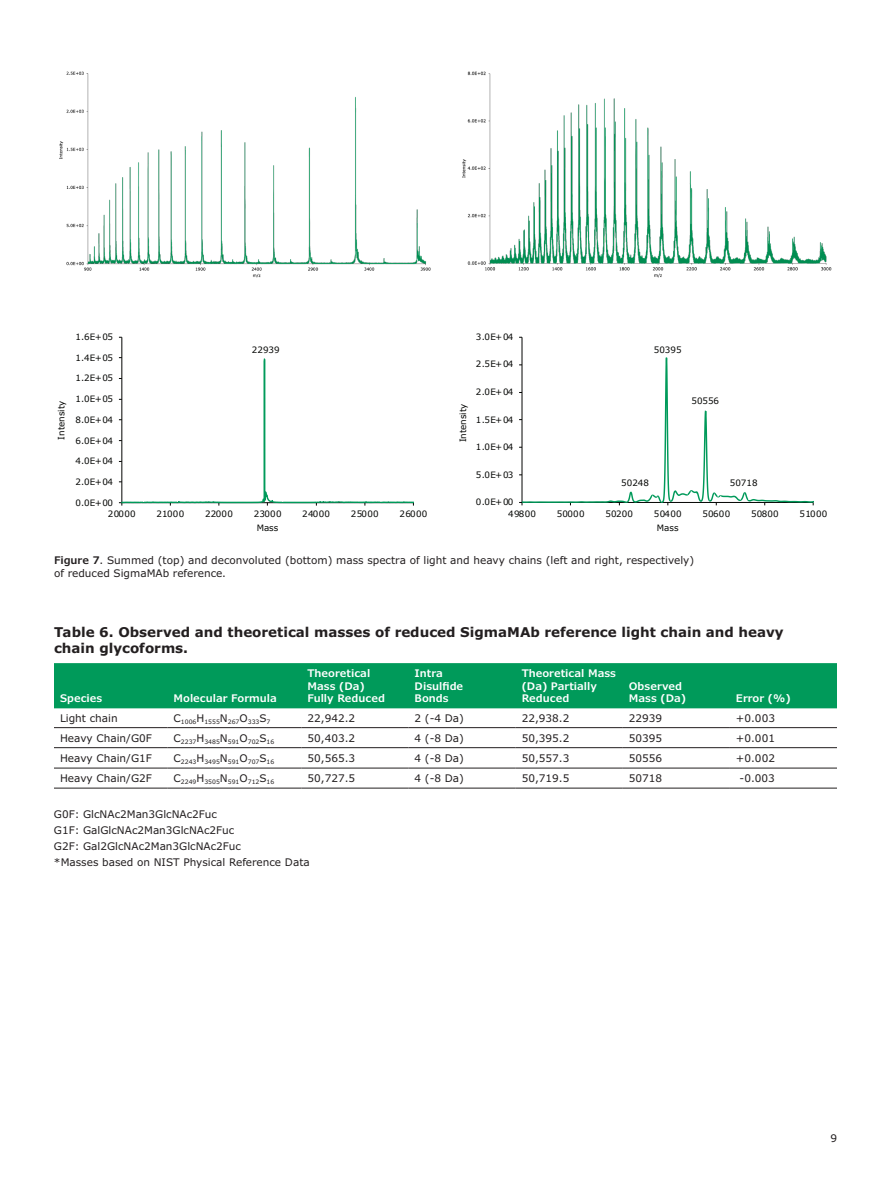
<style>
.page{position:relative;width:891px;height:1188px;background:#fff}
.page>*{position:absolute;margin:0;border:0;box-sizing:border-box;transform-origin:0 0}
.t1{font:700 13.5px/16.2px "Verdana Pro";color:#231f20}
.t2{font:10.5px/15.9px "Verdana Pro";color:#231f20}
.t3{font:600 10.5px/12.6px "Verdana Pro";color:#fff}
.t4{font:8.7px "Verdana";color:#040503}
.t5{font:6.15px "Verdana Pro";color:#231f20}
.s1{font-weight:600}
</style>
<div class="page">
<img style="left:59px;top:71px;width:372px;height:207px">
<img style="left:462px;top:71px;width:370px;height:207px">
<hr style="left:121px;top:337px;width:1px;height:166px;background:#040503">
<svg style="left:119px;top:357px;width:295px;height:149px"></svg>
<hr style="left:522px;top:337px;width:1px;height:165px;background:#040503">
<svg style="left:522px;top:357px;width:292px;height:146px"></svg>
<div style="left:54px;top:663px;width:783px;height:45px;background:#009a5a"></div>
<hr style="left:54px;top:747px;width:114px;height:1px;background:#231f20">
<hr style="left:168px;top:747px;width:134px;height:1px;background:#231f20">
<hr style="left:302px;top:747px;width:107px;height:1px;background:#231f20">
<hr style="left:409px;top:747px;width:107px;height:1px;background:#231f20">
<hr style="left:516px;top:747px;width:107px;height:1px;background:#231f20">
<hr style="left:623px;top:747px;width:107px;height:1px;background:#231f20">
<hr style="left:730px;top:747px;width:107px;height:1px;background:#231f20">
<hr style="left:54px;top:768px;width:114px;height:1px;background:#231f20">
<hr style="left:168px;top:768px;width:134px;height:1px;background:#231f20">
<hr style="left:302px;top:768px;width:107px;height:1px;background:#231f20">
<hr style="left:409px;top:768px;width:107px;height:1px;background:#231f20">
<hr style="left:516px;top:768px;width:107px;height:1px;background:#231f20">
<hr style="left:623px;top:768px;width:107px;height:1px;background:#231f20">
<hr style="left:730px;top:768px;width:107px;height:1px;background:#231f20">
<hr style="left:54px;top:788px;width:114px;height:1px;background:#231f20">
<hr style="left:168px;top:788px;width:134px;height:1px;background:#231f20">
<hr style="left:302px;top:788px;width:107px;height:1px;background:#231f20">
<hr style="left:409px;top:788px;width:107px;height:1px;background:#231f20">
<hr style="left:516px;top:788px;width:107px;height:1px;background:#231f20">
<hr style="left:623px;top:788px;width:107px;height:1px;background:#231f20">
<hr style="left:730px;top:788px;width:107px;height:1px;background:#231f20">
<hr style="left:54px;top:727px;width:114px;height:1px;background:#231f20">
<hr style="left:168px;top:727px;width:134px;height:1px;background:#231f20">
<hr style="left:302px;top:727px;width:107px;height:1px;background:#231f20">
<hr style="left:409px;top:727px;width:107px;height:1px;background:#231f20">
<hr style="left:516px;top:727px;width:107px;height:1px;background:#231f20">
<hr style="left:623px;top:727px;width:107px;height:1px;background:#231f20">
<hr style="left:730px;top:727px;width:107px;height:1px;background:#231f20">
<p class="t4" style="left:56px;top:440px;width:40px;rotate:-90deg">Intensity</p>
<p class="t4" style="left:75px;top:331px;width:39px">1.6E+05</p>
<p class="t4" style="left:75px;top:352px;width:39px">1.4E+05</p>
<p class="t4" style="left:75px;top:373px;width:39px">1.2E+05</p>
<p class="t4" style="left:75px;top:393px;width:39px">1.0E+05</p>
<p class="t4" style="left:75px;top:414px;width:39px">8.0E+04</p>
<p class="t4" style="left:75px;top:435px;width:39px">6.0E+04</p>
<p class="t4" style="left:75px;top:455px;width:39px">4.0E+04</p>
<p class="t4" style="left:75px;top:476px;width:39px">2.0E+04</p>
<p class="t4" style="left:75px;top:497px;width:39px">0.0E+00</p>
<p class="t4" style="left:252px;top:344px;width:29px">22939</p>
<p class="t4" style="left:108px;top:509px;width:29px">20000</p>
<p class="t4" style="left:156px;top:509px;width:29px">21000</p>
<p class="t4" style="left:205px;top:509px;width:29px">22000</p>
<p class="t4" style="left:254px;top:509px;width:29px">23000</p>
<p class="t4" style="left:302px;top:509px;width:29px">24000</p>
<p class="t4" style="left:351px;top:509px;width:29px">25000</p>
<p class="t4" style="left:400px;top:509px;width:29px">26000</p>
<p class="t4" style="left:257px;top:522px;width:23px">Mass</p>
<p class="t4" style="left:457px;top:442px;width:40px;rotate:-90deg">Intensity</p>
<p class="t4" style="left:476px;top:331px;width:39px">3.0E+04</p>
<p class="t4" style="left:476px;top:359px;width:39px">2.5E+04</p>
<p class="t4" style="left:476px;top:386px;width:39px">2.0E+04</p>
<p class="t4" style="left:476px;top:414px;width:39px">1.5E+04</p>
<p class="t4" style="left:476px;top:441px;width:39px">1.0E+04</p>
<p class="t4" style="left:476px;top:469px;width:39px">5.0E+03</p>
<p class="t4" style="left:476px;top:497px;width:39px">0.0E+00</p>
<p class="t4" style="left:654px;top:344px;width:29px">50395</p>
<p class="t4" style="left:691px;top:395px;width:29px">50556</p>
<p class="t4" style="left:621px;top:478px;width:29px">50248</p>
<p class="t4" style="left:730px;top:478px;width:29px">50718</p>
<p class="t4" style="left:508px;top:508px;width:29px">49800</p>
<p class="t4" style="left:557px;top:508px;width:29px">50000</p>
<p class="t4" style="left:605px;top:508px;width:29px">50200</p>
<p class="t4" style="left:654px;top:508px;width:29px">50400</p>
<p class="t4" style="left:702px;top:508px;width:29px">50600</p>
<p class="t4" style="left:751px;top:508px;width:29px">50800</p>
<p class="t4" style="left:800px;top:508px;width:29px">51000</p>
<p class="t4" style="left:657px;top:522px;width:23px">Mass</p>
<p class="t2" style="left:54px;top:554px;width:642px;line-height:12.6px"><span class="s1">Figure 7</span>. Summed (top) and deconvoluted (bottom) mass spectra of light and heavy chains (left and right, respectively) of reduced SigmaMAb reference.</p>
<p class="t1" style="left:54px;top:624px;width:731px">Table 6. Observed and theoretical masses of reduced SigmaMAb reference light chain and heavy chain glycoforms.</p>
<p class="t3" style="left:60px;top:692px;width:44px">Species</p>
<p class="t3" style="left:174px;top:692px;width:105px">Molecular Formula</p>
<p class="t3" style="left:307px;top:667px;width:79px">Theoretical<br>Mass (Da)<br>Fully Reduced</p>
<p class="t3" style="left:415px;top:667px;width:50px">Intra<br>Disulfide<br>Bonds</p>
<p class="t3" style="left:522px;top:667px;width:96px">Theoretical Mass (Da) Partially<br>Reduced</p>
<p class="t3" style="left:629px;top:680px;width:59px">Observed<br>Mass (Da)</p>
<p class="t3" style="left:736px;top:692px;width:56px">Error (%)</p>
<p class="t2" style="left:60px;top:710px;width:59px">Light chain</p>
<p class="t5" style="left:174px;top:718px;width:98px"><sup>C</sup>1006<sup>H</sup>1555<sup>N</sup>267<sup>O</sup>333<sup>S</sup>7</p>
<p class="t2" style="left:308px;top:710px;width:49px">22,942.2</p>
<p class="t2" style="left:415px;top:710px;width:51px">2 (-4 Da)</p>
<p class="t2" style="left:522px;top:710px;width:49px">22,938.2</p>
<p class="t2" style="left:629px;top:710px;width:35px">22939</p>
<p class="t2" style="left:736px;top:710px;width:41px">+0.003</p>
<p class="t2" style="left:60px;top:730px;width:93px">Heavy Chain/G0F</p>
<p class="t5" style="left:174px;top:738px;width:102px"><sup>C</sup>2237<sup>H</sup>3485<sup>N</sup>591<sup>O</sup>702<sup>S</sup>16</p>
<p class="t2" style="left:308px;top:730px;width:49px">50,403.2</p>
<p class="t2" style="left:415px;top:730px;width:51px">4 (-8 Da)</p>
<p class="t2" style="left:522px;top:730px;width:49px">50,395.2</p>
<p class="t2" style="left:629px;top:730px;width:35px">50395</p>
<p class="t2" style="left:736px;top:730px;width:41px">+0.001</p>
<p class="t2" style="left:60px;top:750px;width:93px">Heavy Chain/G1F</p>
<p class="t5" style="left:174px;top:758px;width:102px"><sup>C</sup>2243<sup>H</sup>3495<sup>N</sup>591<sup>O</sup>707<sup>S</sup>16</p>
<p class="t2" style="left:308px;top:750px;width:49px">50,565.3</p>
<p class="t2" style="left:415px;top:750px;width:51px">4 (-8 Da)</p>
<p class="t2" style="left:522px;top:750px;width:49px">50,557.3</p>
<p class="t2" style="left:629px;top:750px;width:35px">50556</p>
<p class="t2" style="left:736px;top:750px;width:41px">+0.002</p>
<p class="t2" style="left:60px;top:771px;width:93px">Heavy Chain/G2F</p>
<p class="t5" style="left:174px;top:778px;width:102px"><sup>C</sup>2249<sup>H</sup>3505<sup>N</sup>591<sup>O</sup>712<sup>S</sup>16</p>
<p class="t2" style="left:308px;top:771px;width:49px">50,727.5</p>
<p class="t2" style="left:415px;top:771px;width:51px">4 (-8 Da)</p>
<p class="t2" style="left:522px;top:771px;width:49px">50,719.5</p>
<p class="t2" style="left:629px;top:771px;width:35px">50718</p>
<p class="t2" style="left:740px;top:771px;width:37px">-0.003</p>
<p class="t2" style="left:54px;top:807px;width:257px">G0F: GlcNAc2Man3GlcNAc2Fuc<br>G1F: GalGlcNAc2Man3GlcNAc2Fuc<br>G2F: Gal2GlcNAc2Man3GlcNAc2Fuc<br>*Masses based on NIST Physical Reference Data</p>
<p class="t2" style="left:830px;top:1130px;width:8px">9</p>
</div>
